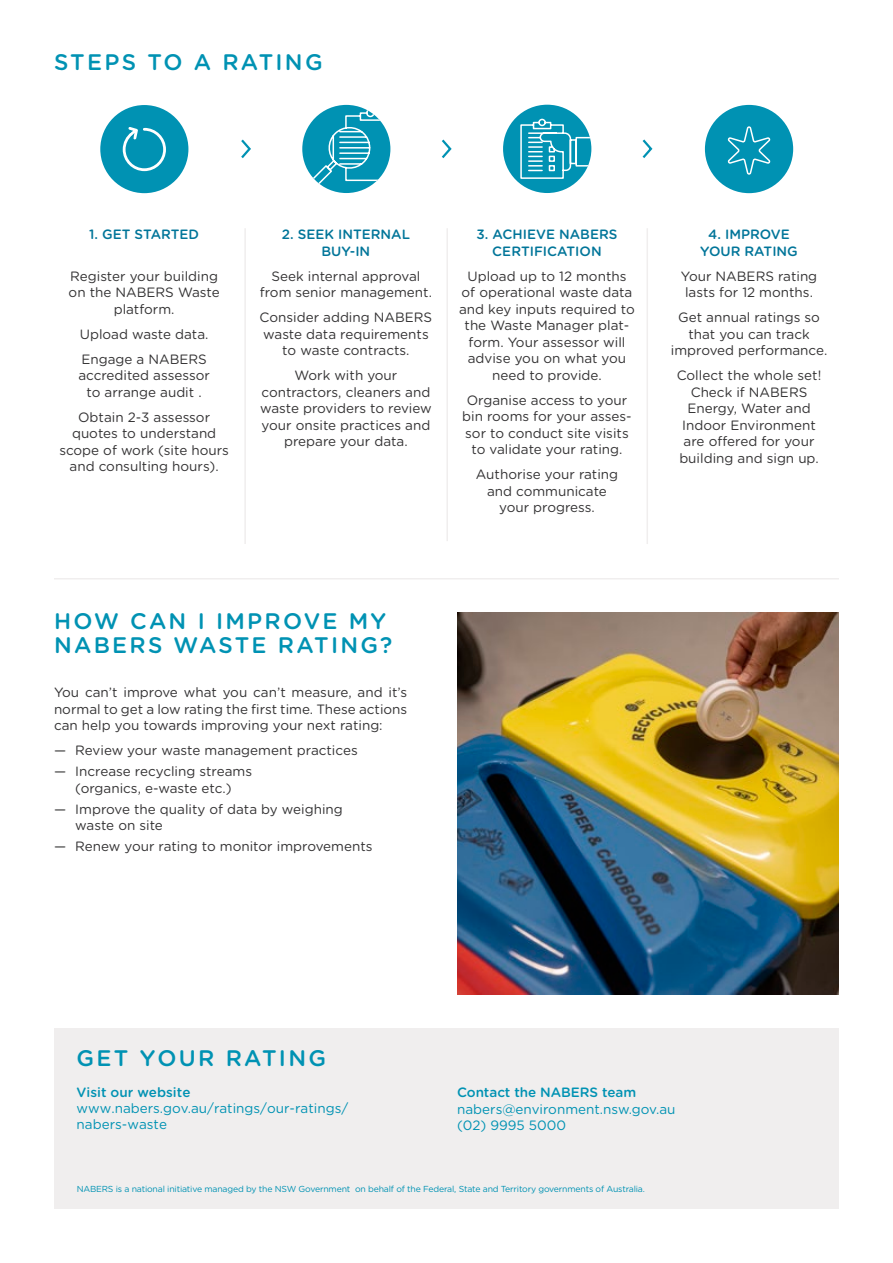
<style>
.page{position:relative;width:893px;height:1263px;background:#fff}
.page>*{position:absolute;margin:0;border:0;box-sizing:border-box;transform-origin:0 0}
._15_16_Header{font:500 22.5px/24px "Gotham Rounded";letter-spacing:.1em;color:#0092b3}
._9_11_Body{font:13.5px/16.5px "Gotham Rounded";color:#333233;text-align:center}
.t1{font:13.5px/16.4px "Gotham Rounded";color:#0092b3}
._9_11_Body-2{font:500 13.5px/16.5px "Gotham Rounded";color:#007599;text-align:center}
.t2{font:500 13.5px "Gotham Rounded";letter-spacing:-.005em;color:#0092b3}
.t3{font:8.7px "Gotham Rounded";letter-spacing:-.02em;color:#0092b3}
.s1{font-weight:500}
</style>
<div class="page">
<div style="left:54px;top:1029px;width:785px;height:180px;background:#f0eeee"></div>
<hr style="left:54px;top:578px;width:785px;height:1px;background:#f0eeee">
<hr style="left:646px;top:228px;width:2px;height:316px;background:#f0eeee">
<hr style="left:446px;top:228px;width:2px;height:313px;background:#f0eeee">
<hr style="left:244px;top:228px;width:2px;height:316px;background:#f0eeee">
<img style="left:457px;top:613px;width:382px;height:382px">
<svg style="left:441px;top:139px;width:11px;height:20px"></svg>
<svg style="left:241px;top:139px;width:10px;height:20px"></svg>
<svg style="left:642px;top:139px;width:11px;height:19px"></svg>
<div style="left:503px;top:105px;width:88px;height:88px;background:#0092b3;border-radius:50%"></div>
<svg style="left:520px;top:118px;width:71px;height:62px"></svg>
<div style="left:705px;top:105px;width:88px;height:88px;background:#0092b3;border-radius:50%"></div>
<svg style="left:727px;top:126px;width:44px;height:49px"></svg>
<div style="left:302px;top:105px;width:88px;height:88px;background:#0092b3;border-radius:50%"></div>
<svg style="left:307px;top:108px;width:83px;height:82px"></svg>
<div style="left:100px;top:105px;width:88px;height:88px;background:#0092b3;border-radius:50%"></div>
<svg style="left:122px;top:127px;width:44px;height:45px"></svg>
<p class="_15_16_Header" style="left:54px;top:49px;width:270px">STEPS TO A RATING</p>
<p class="_9_11_Body-2" style="left:89px;top:225px;width:112px">1. GET STARTED</p>
<p class="_9_11_Body" style="left:69px;top:267px;width:153px">Register your building on the NABERS Waste platform.</p>
<p class="_9_11_Body" style="left:80px;top:325px;width:130px">Upload waste data.</p>
<p class="_9_11_Body" style="left:78px;top:350px;width:133px">Engage a NABERS accredited assessor to arrange audit .</p>
<p class="_9_11_Body" style="left:59px;top:408px;width:171px">Obtain 2-3 assessor quotes to understand scope of work (site hours and consulting hours).</p>
<p class="_9_11_Body-2" style="left:282px;top:225px;width:130px">2. SEEK INTERNAL<br>BUY-IN</p>
<p class="_9_11_Body" style="left:260px;top:267px;width:174px">Seek internal approval from senior management.</p>
<p class="_9_11_Body" style="left:260px;top:308px;width:174px">Consider adding NABERS waste data requirements to waste contracts.</p>
<p class="_9_11_Body" style="left:260px;top:366px;width:173px">Work with your contractors, cleaners and waste providers to review your onsite practices and prepare your data.</p>
<p class="_9_11_Body-2" style="left:477px;top:225px;width:142px">3. ACHIEVE NABERS<br>CERTIFICATION</p>
<p class="_9_11_Body" style="left:459px;top:267px;width:177px">Upload up to 12 months of operational waste data and key inputs required to the Waste Manager plat&shy;form. Your assessor will advise you on what you need to provide.</p>
<p class="_9_11_Body" style="left:462px;top:391px;width:171px">Organise access to your bin rooms for your asses&shy;sor to conduct site visits to validate your rating.</p>
<p class="_9_11_Body" style="left:476px;top:465px;width:144px">Authorise your rating and communicate your progress.</p>
<p class="_9_11_Body-2" style="left:700px;top:225px;width:99px">4. IMPROVE<br>YOUR RATING</p>
<p class="_9_11_Body" style="left:681px;top:267px;width:138px">Your NABERS rating lasts for 12 months.</p>
<p class="_9_11_Body" style="left:671px;top:308px;width:158px">Get annual ratings so that you can track improved performance.</p>
<p class="_9_11_Body" style="left:677px;top:366px;width:146px">Collect the whole set!<br>Check if NABERS<br>Energy, Water and<br>Indoor Environment are offered for your building and sign up.</p>
<p class="_15_16_Header" style="left:54px;top:608px;width:340px">HOW CAN I IMPROVE MY<br>NABERS WASTE RATING?</p>
<p class="_9_11_Body" style="left:54px;top:684px;width:355px;text-align:justify">You can’t improve what you can’t measure, and it’s normal to get a low rating the first time. These actions can help you towards improving your next rating:</p>
<p class="_9_11_Body" style="left:54px;top:742px;width:305px">— Review your waste management practices</p>
<p class="_9_11_Body" style="left:54px;top:763px;width:200px">— Increase recycling streams (organics, e-waste etc.)</p>
<p class="_9_11_Body" style="left:75px;top:800px;width:269px;text-align:left;text-indent:-21px">— Improve the quality of data by weighing waste on site</p>
<p class="_9_11_Body" style="left:54px;top:837px;width:320px">— Renew your rating to monitor improvements</p>
<p class="_15_16_Header" style="left:77px;top:1045px;width:251px">GET YOUR RATING</p>
<p class="t1" style="left:77px;top:1083px;width:273px"><span class="s1">Visit our website </span>www.nabers.gov.au/ratings/our-ratings/ nabers-waste</p>
<p class="t2" style="left:457px;top:1082px;width:181px">Contact the NABERS team</p>
<p class="t1" style="left:457px;top:1100px;width:220px">nabers@environment.nsw.gov.au (02) 9995 5000</p>
<p class="t3" style="left:77px;top:1183px;width:570px">NABERS is a national initiative managed by the NSW Government on behalf of the Federal, State and Territory governments of Australia.</p>
</div>
